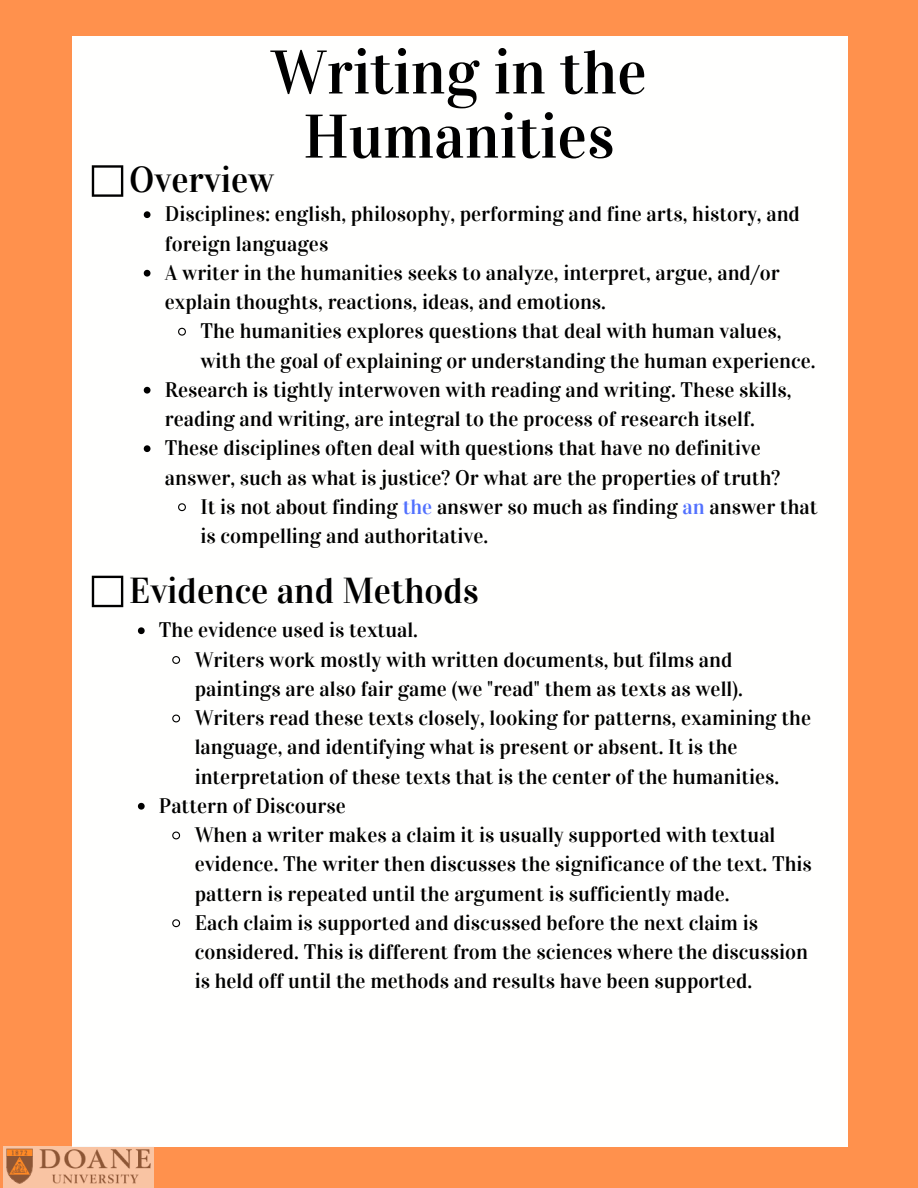
<style>
.page{position:relative;width:918px;height:1188px;background:#ff914d}
.page>*{position:absolute;margin:0;border:0;box-sizing:border-box;transform-origin:0 0}
.t1{font:61.65px/64.2px "Vidaloka";color:#000;text-align:center}
.t2{font:36px "Vidaloka";color:#000}
.t3{font:21px/29.2px "Vidaloka";color:#000}
.s1{color:#5271ff}
</style>
<div class="page">
<div style="left:73px;top:36px;width:775px;height:1110px;background:#fffffe"></div>
<svg style="left:92px;top:165px;width:31px;height:32px"></svg>
<svg style="left:92px;top:576px;width:31px;height:31px"></svg>
<img style="left:4px;top:1146px;width:149px;height:42px">
<svg style="left:144px;top:211px;width:7px;height:7px"></svg>
<svg style="left:144px;top:270px;width:7px;height:7px"></svg>
<svg style="left:178px;top:327px;width:8px;height:9px"></svg>
<svg style="left:144px;top:387px;width:7px;height:7px"></svg>
<svg style="left:144px;top:445px;width:7px;height:7px"></svg>
<svg style="left:178px;top:503px;width:8px;height:9px"></svg>
<svg style="left:138px;top:627px;width:7px;height:7px"></svg>
<svg style="left:172px;top:656px;width:9px;height:8px"></svg>
<svg style="left:172px;top:714px;width:9px;height:9px"></svg>
<svg style="left:138px;top:803px;width:7px;height:7px"></svg>
<svg style="left:172px;top:831px;width:9px;height:9px"></svg>
<svg style="left:172px;top:919px;width:9px;height:9px"></svg>
<h1 class="t1" style="left:271px;top:41px;width:377px">Writing in the<br>Humanities</h1>
<h2 class="t2" style="left:129px;top:158px;width:147px">Overview</h2>
<p class="t3" style="left:165px;top:200px;width:637px">Disciplines: english, philosophy, performing and fine arts, history, and foreign languages<br>A writer in the humanities seeks to analyze, interpret, argue, and/or explain thoughts, reactions, ideas, and emotions.</p>
<p class="t3" style="left:201px;top:317px;width:582px">The humanities explores questions that deal with human values,</p>
<p class="t3" style="left:201px;top:346px;width:617px">with the goal of explaining or understanding the human experience.</p>
<p class="t3" style="left:165px;top:375px;width:628px">Research is tightly interwoven with reading and writing. These skills,</p>
<p class="t3" style="left:165px;top:405px;width:592px">reading and writing, are integral to the process of research itself.</p>
<p class="t3" style="left:165px;top:434px;width:598px">These disciplines often deal with questions that have no definitive</p>
<p class="t3" style="left:165px;top:463px;width:617px">answer, such as what is justice? Or what are the properties of truth?</p>
<p class="t3" style="left:201px;top:492px;width:618px">It is not about finding <span class="s1">the</span> answer so much as finding <span class="s1">an</span> answer that</p>
<p class="t3" style="left:201px;top:522px;width:289px">is compelling and authoritative.</p>
<h2 class="t2" style="left:129px;top:569px;width:351px">Evidence and Methods</h2>
<p class="t3" style="left:159px;top:616px;width:260px">The evidence used is textual.</p>
<p class="t3" style="left:195px;top:645px;width:539px">Writers work mostly with written documents, but films and</p>
<p class="t3" style="left:195px;top:674px;width:550px">paintings are also fair game (we "read" them as texts as well).</p>
<p class="t3" style="left:195px;top:704px;width:618px">Writers read these texts closely, looking for patterns, examining the</p>
<p class="t3" style="left:195px;top:733px;width:544px">language, and identifying what is present or absent. It is the</p>
<p class="t3" style="left:195px;top:762px;width:586px">interpretation of these texts that is the center of the humanities.</p>
<p class="t3" style="left:159px;top:791px;width:188px">Pattern of Discourse</p>
<p class="t3" style="left:195px;top:821px;width:582px">When a writer makes a claim it is usually supported with textual</p>
<p class="t3" style="left:195px;top:850px;width:619px">evidence. The writer then discusses the significance of the text. This</p>
<p class="t3" style="left:195px;top:879px;width:536px">pattern is repeated until the argument is sufficiently made.</p>
<p class="t3" style="left:195px;top:908px;width:565px">Each claim is supported and discussed before the next claim is</p>
<p class="t3" style="left:195px;top:938px;width:615px">considered. This is different from the sciences where the discussion</p>
<p class="t3" style="left:195px;top:967px;width:559px">is held off until the methods and results have been supported.</p>
</div>
